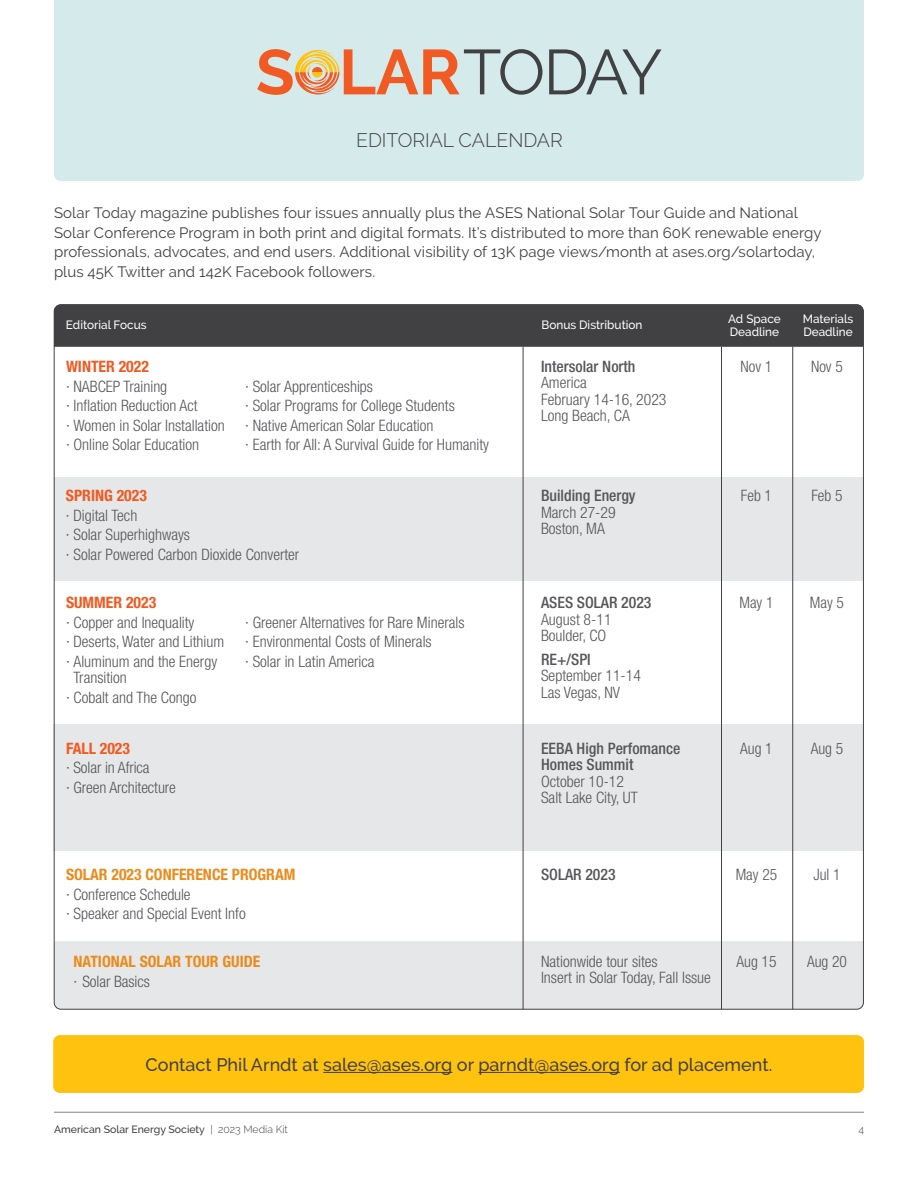
<style>
.page{position:relative;width:918px;height:1188px;background:#fff}
.page>*{position:absolute;margin:0;border:0;box-sizing:border-box;transform-origin:0 0}
.t1{font:300 19.5px "Raleway";color:#414042}
.t2{font:500 18px "Raleway";color:#414042}
.t3{font:300 condensed 15.75px/19.5px "Helvetica Neue";color:#565659}
.t4{font:500 condensed 15.75px/16.5px "Helvetica Neue";color:#565659}
.t5{font:700 condensed 15.75px "Helvetica Neue";color:#ea8c1c}
.t6{font:700 condensed 15.75px "Helvetica Neue";color:#f15a22}
.t7{font:15px/19.5px "Raleway";letter-spacing:.005em;color:#414042}
.t8{font:500 12px "Raleway";color:#fff}
.t9{font:500 10.5px "Raleway";color:#414042}
.t10{font:300 10.5px "Raleway";color:#414042}
.s1{font-weight:300}
</style>
<div class="page">
<hr style="left:54px;top:1112px;width:810px;height:1px;background:#808285">
<div style="left:54px;top:478px;width:810px;height:103px;background:#e6e7e8"></div>
<div style="left:53px;top:724px;width:810px;height:126px;background:#e6e7e8"></div>
<div style="left:54px;top:941px;width:810px;height:68px;background:#e6e7e8"></div>
<div style="left:53px;top:1035px;width:811px;height:58px;background:#ffc20e;border-radius:7px"></div>
<div style="left:54px;top:0;width:810px;height:181px;background:#d5eaea"></div>
<svg style="left:549px;top:49px;width:113px;height:45px;background:#aebdbe"></svg>
<svg style="left:257px;top:49px;width:285px;height:46px;background:#d5b59f"></svg>
<hr style="left:323px;top:1072px;width:129px;height:1px;background:#414042">
<hr style="left:478px;top:1072px;width:142px;height:1px;background:#414042">
<div style="left:54px;top:304px;width:809px;height:43px;background:#414042"></div>
<hr style="left:721px;top:347px;width:1px;height:662px;background:#414042">
<hr style="left:523px;top:347px;width:1px;height:662px;background:#414042">
<hr style="left:792px;top:347px;width:1px;height:662px;background:#414042">
<p class="t1" style="left:356px;top:129px;width:208px">EDITORIAL CALENDAR</p>
<p class="t7" style="left:54px;top:203px;width:769px">Solar Today magazine publishes four issues annually plus the ASES National Solar Tour Guide and National Solar Conference Program in both print and digital formats. It’s distributed to more than 60K renewable energy professionals, advocates, and end users. Additional visibility of 13K page views/month at ases.org/solartoday, plus 45K Twitter and 142K Facebook followers.</p>
<p class="t8" style="left:66px;top:317px;width:82px">Editorial Focus</p>
<p class="t8" style="left:541px;top:317px;width:102px">Bonus Distribution</p>
<p class="t8" style="left:728px;top:311px;width:54px">Ad Space</p>
<p class="t8" style="left:803px;top:311px;width:52px">Materials</p>
<p class="t8" style="left:730px;top:325px;width:51px">Deadline</p>
<p class="t8" style="left:803px;top:325px;width:51px">Deadline</p>
<p class="t6" style="left:66px;top:357px;width:84px">WINTER 2022</p>
<p class="t3" style="left:66px;top:376px;width:160px">· NABCEP Training<br>· Inflation Reduction Act<br>· Women in Solar Installation · Online Solar Education</p>
<p class="t4" style="left:541px;top:358px;width:96px">Intersolar North</p>
<p class="t3" style="left:541px;top:374px;width:127px;line-height:16.5px">America<br>February 14-16, 2023<br>Long Beach, CA</p>
<p class="t3" style="left:741px;top:357px;width:33px">Nov 1</p>
<p class="t3" style="left:811px;top:357px;width:33px">Nov 5</p>
<p class="t3" style="left:245px;top:376px;width:245px">· Solar Apprenticeships<br>· Solar Programs for College Students<br>· Native American Solar Education<br>· Earth for All: A Survival Guide for Humanity</p>
<p class="t6" style="left:66px;top:486px;width:82px">SPRING 2023</p>
<p class="t3" style="left:66px;top:505px;width:235px">· Digital Tech<br>· Solar Superhighways<br>· Solar Powered Carbon Dioxide Converter</p>
<p class="t6" style="left:66px;top:593px;width:92px">SUMMER 2023</p>
<p class="t3" style="left:66px;top:612px;width:160px">· Copper and Inequality<br>· Deserts, Water and Lithium · Aluminum and the Energy</p>
<p class="t3" style="left:66px;top:668px;width:132px;text-indent:7px">Transition<br>· Cobalt and The Congo</p>
<p class="t6" style="left:66px;top:739px;width:66px">FALL 2023</p>
<p class="t3" style="left:66px;top:758px;width:111px">· Solar in Africa<br>· Green Architecture</p>
<p class="t3" style="left:245px;top:612px;width:221px">· Greener Alternatives for Rare Minerals · Environmental Costs of Minerals<br>· Solar in Latin America</p>
<p class="t5" style="left:66px;top:865px;width:231px">SOLAR 2023 CONFERENCE PROGRAM</p>
<p class="t3" style="left:66px;top:884px;width:181px">· Conference Schedule<br>· Speaker and Special Event Info</p>
<p class="t5" style="left:73px;top:952px;width:188px">NATIONAL SOLAR TOUR GUIDE</p>
<p class="t3" style="left:73px;top:971px;width:78px">· Solar Basics</p>
<p class="t4" style="left:541px;top:487px;width:96px">Building Energy</p>
<p class="t3" style="left:541px;top:504px;width:76px;line-height:16.5px">March 27-29<br>Boston, MA</p>
<p class="t4" style="left:541px;top:594px;width:112px">ASES SOLAR 2023</p>
<p class="t3" style="left:541px;top:611px;width:72px;line-height:16.5px">August 8-11<br>Boulder, CO</p>
<p class="t4" style="left:541px;top:651px;width:51px">RE+/SPI</p>
<p class="t3" style="left:541px;top:667px;width:101px;line-height:16.5px">September 11-14<br>Las Vegas, NV</p>
<p class="t4" style="left:541px;top:739px;width:141px">EEBA High Perfomance<br>Homes Summit</p>
<p class="t3" style="left:541px;top:773px;width:98px;line-height:16.5px">October 10-12<br>Salt Lake City, UT</p>
<p class="t4" style="left:541px;top:866px;width:76px">SOLAR 2023</p>
<p class="t3" style="left:741px;top:486px;width:33px">Feb 1</p>
<p class="t3" style="left:811px;top:486px;width:33px">Feb 5</p>
<p class="t3" style="left:739px;top:593px;width:36px">May 1</p>
<p class="t3" style="left:810px;top:593px;width:36px">May 5</p>
<p class="t3" style="left:740px;top:738px;width:34px">Aug 1</p>
<p class="t3" style="left:811px;top:738px;width:34px">Aug 5</p>
<p class="t3" style="left:736px;top:865px;width:43px">May 25</p>
<p class="t3" style="left:813px;top:865px;width:29px">Jul 1</p>
<p class="t3" style="left:541px;top:953px;width:171px;line-height:16.5px">Nationwide tour sites<br>Insert in Solar Today, Fall Issue</p>
<p class="t3" style="left:736px;top:951px;width:41px">Aug 15</p>
<p class="t3" style="left:807px;top:951px;width:41px">Aug 20</p>
<p class="t2" style="left:146px;top:1054px;width:628px">Contact Phil Arndt at sales@ases.org or parndt@ases.org for ad placement.</p>
<p class="t9" style="left:54px;top:1124px;width:235px">American Solar Energy Society <span class="s1">| 2023 Media Kit</span></p>
<p class="t10" style="left:858px;top:1124px;width:7px">4</p>
</div>
